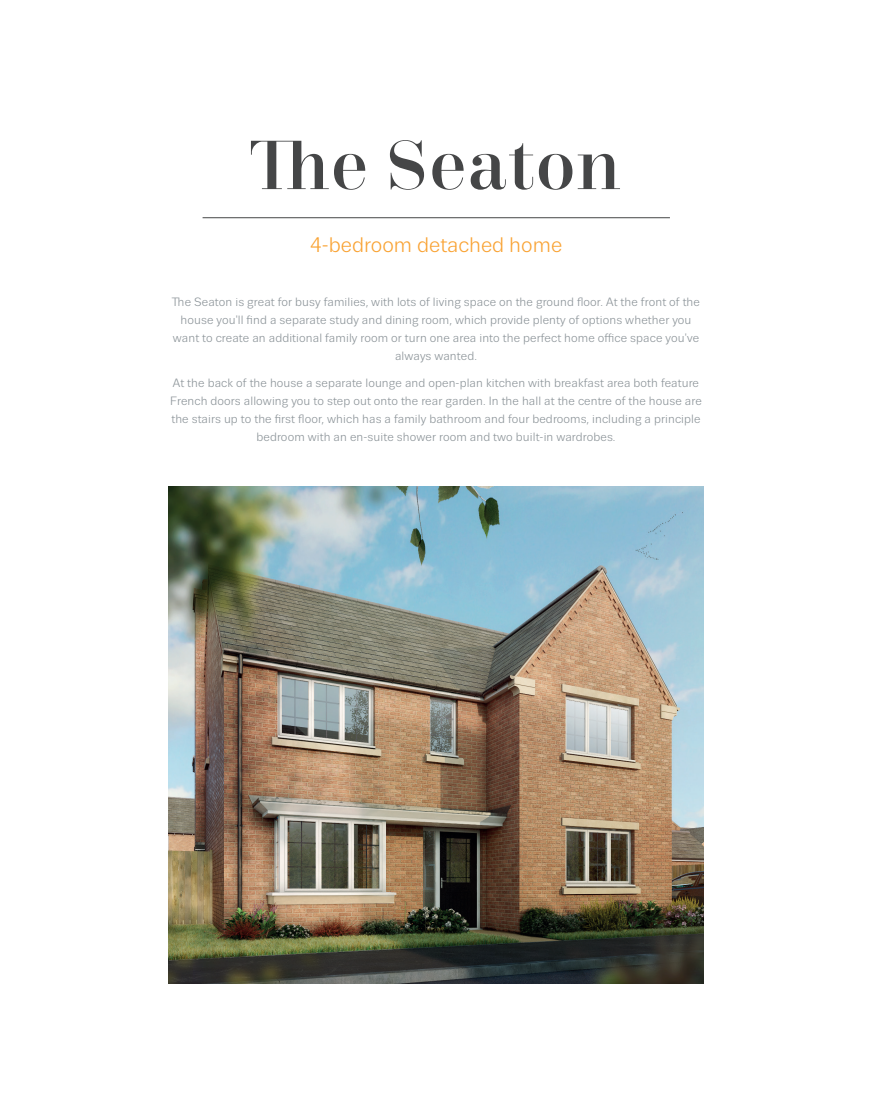
<style>
.page{position:relative;width:872px;height:1106px;background:#fff}
.page>*{position:absolute;margin:0;border:0;box-sizing:border-box;transform-origin:0 0}
.t1{font:500 69px "Trivia Serif";color:#454647}
.t2{font:21px "Trivia Sans";color:#f9a232}
.t3{font:12px/18px "Trivia Sans";letter-spacing:.01em;color:#8a9297;text-align:center}
</style>
<div class="page">
<hr style="left:202px;top:217px;width:468px;height:1px;background:#454647">
<img style="left:168px;top:486px;width:536px;height:497px">
<h1 class="t1" style="left:250px;top:128px;width:372px">The Seaton</h1>
<h2 class="t2" style="left:310px;top:234px;width:254px">4-bedroom detached home</h2>
<p class="t3" style="left:172px;top:293px;width:529px">The Seaton is great for busy families, with lots of living space on the ground floor. At the front of the house you'll find a separate study and dining room, which provide plenty of options whether you want to create an additional family room or turn one area into the perfect home office space you've always wanted.</p>
<p class="t3" style="left:170px;top:374px;width:533px">At the back of the house a separate lounge and open-plan kitchen with breakfast area both feature French doors allowing you to step out onto the rear garden. In the hall at the centre of the house are the stairs up to the first floor, which has a family bathroom and four bedrooms, including a principle bedroom with an en-suite shower room and two built-in wardrobes.</p>
</div>
